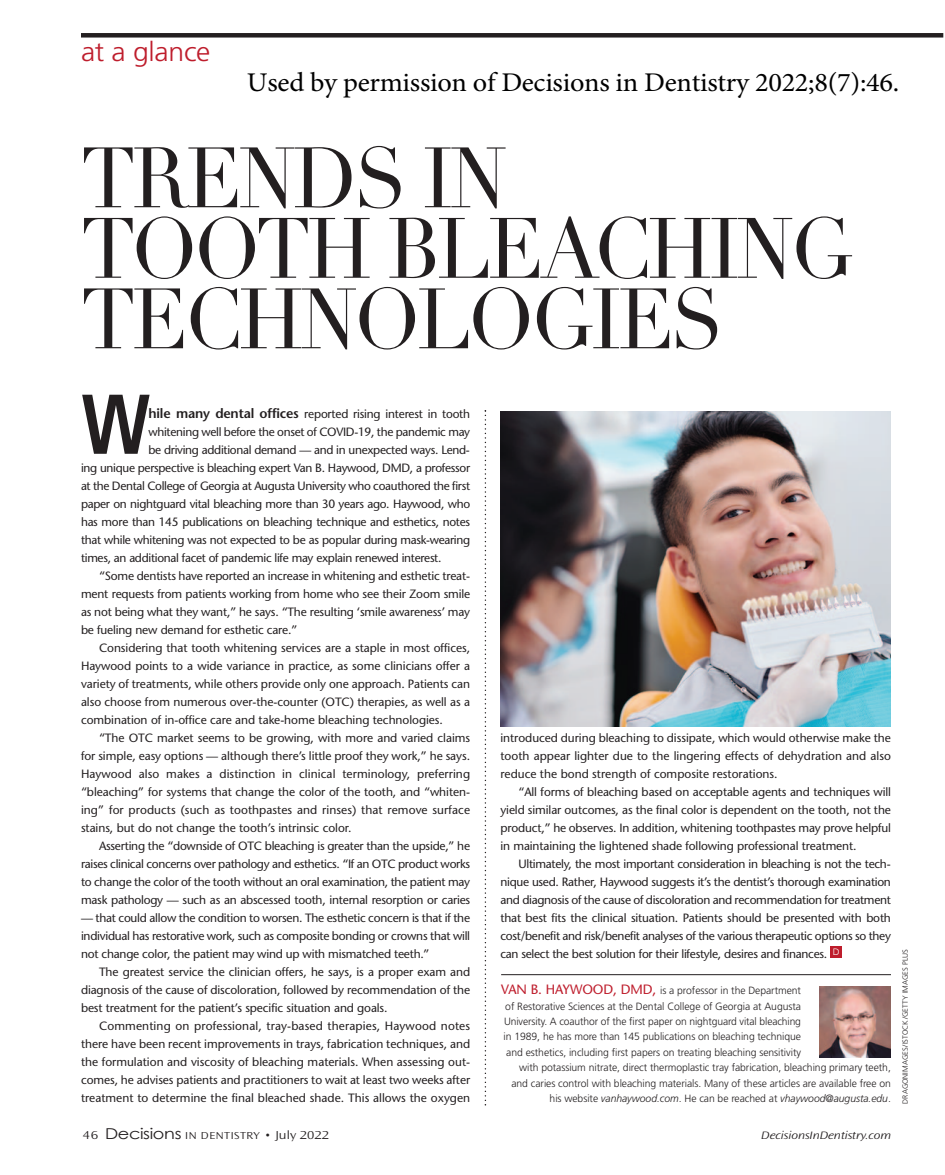
<style>
.page{position:relative;width:945px;height:1175px;background:#fff}
.page>*{position:absolute;margin:0;border:0;box-sizing:border-box;transform-origin:0 0}
.t1{font:700 condensed 84.6px "Frutiger";color:#231f20}
.t2{font:84px/70.5px "Didot LT Std";letter-spacing:-.045em;color:#231f20;scale:.95 1}
.t3{font:27px "Minion Pro";letter-spacing:-.01em;color:#000;scale:1.05 1}
.t4{font:300 27px "Frutiger";letter-spacing:-.01em;color:#be1d2c;scale:1.05 1}
.t5{font:500 12px/18px "Stone Sans Std";letter-spacing:-.025em;color:#231f20;text-align:justify}
.t6{font:300 expanded 12px "Ocean Sans Std";color:#231f20}
.t7{font:italic 300 expanded 11.25px "Ocean Sans Std";color:#231f20}
.t8{font:300 10.5px "Frutiger";letter-spacing:-.005em;color:#231f20}
.t9{font:italic 300 10.5px "Frutiger";letter-spacing:-.005em;color:#231f20}
.t10{font:9px "Century Gothic";color:#fff}
.t11{font:300 7.5px "Frutiger";color:#231f20}
.s1{font-weight:600;font-size:13.5px}
.s2{font-family:"Stone Sans Std";font-weight:500;font-size:13.5px;color:#be1d2c}
.s3{font-style:normal}
.s4{font-family:"Century Gothic";font-weight:400;font-stretch:normal;font-size:15px}
.s5{font-size:10.5px}
</style>
<div class="page">
<div style="left:830px;top:946px;width:12px;height:12px;background:#be1d2c"></div>
<hr style="left:501px;top:974px;width:390px;height:1px;background:#231f20">
<img style="left:819px;top:986px;width:71px;height:71px">
<svg style="left:485px;top:410px;width:1px;height:695px"></svg>
<img style="left:500px;top:412px;width:391px;height:314px">
<div style="left:81px;top:33px;width:862px;height:5px;background:#231f20"></div>
<p class="t4" style="left:81px;top:40px;width:125px">at a glance</p>
<h3 class="t3" style="left:247px;top:64px;width:623px">Used by permission of Decisions in Dentistry 2022;8(7):46.</h3>
<p class="t2" style="left:81px;top:143px;width:815px">TRENDS IN<br>TOOTH BLEACHING<br>TECHNOLOGIES</p>
<p class="t1" style="left:81px;top:390px;width:71px">W</p>
<p class="t5" style="left:149px;top:406px;width:323px"><span class="s1">hile many dental offices</span> reported rising interest in tooth</p>
<p class="t5" style="left:149px;top:424px;width:323px">whitening well before the onset of COVID-19, the pandemic may</p>
<p class="t5" style="left:149px;top:442px;width:323px">be driving additional demand — and in unexpected ways. Lend-</p>
<p class="t5" style="left:81px;top:460px;width:391px">ing unique perspective is bleaching expert Van B. Haywood, DMD, a professor</p>
<p class="t5" style="left:81px;top:478px;width:391px">at the Dental College of Georgia at Augusta University who coauthored the first</p>
<p class="t5" style="left:81px;top:496px;width:391px">paper on nightguard vital bleaching more than 30 years ago. Haywood, who</p>
<p class="t5" style="left:81px;top:514px;width:391px">has more than 145 publications on bleaching technique and esthetics, notes</p>
<p class="t5" style="left:81px;top:532px;width:391px">that while whitening was not expected to be as popular during mask-wearing</p>
<p class="t5" style="left:81px;top:550px;width:362px">times, an additional facet of pandemic life may explain renewed interest.</p>
<p class="t5" style="left:81px;top:568px;width:391px;text-indent:18px">“Some dentists have reported an increase in whitening and esthetic treat&shy;ment requests from patients working from home who see their Zoom smile as not being what they want,” he says. “The resulting ‘smile awareness’ may be fueling new demand for esthetic care.”</p>
<p class="t5" style="left:81px;top:640px;width:391px;text-indent:18px">Considering that tooth whitening services are a staple in most offices, Haywood points to a wide variance in practice, as some clinicians offer a variety of treatments, while others provide only one approach. Patients can also choose from numerous over-the-counter (OTC) therapies, as well as a combination of in-office care and take-home bleaching technologies.</p>
<p class="t5" style="left:81px;top:730px;width:391px;text-indent:18px">“The OTC market seems to be growing, with more and varied claims for simple, easy options — although there’s little proof they work,” he says.<br>Haywood also makes a distinction in clinical terminology, preferring “bleaching” for systems that change the color of the tooth, and “whiten&shy;ing” for products (such as toothpastes and rinses) that remove surface stains, but do not change the tooth’s intrinsic color.</p>
<p class="t5" style="left:81px;top:838px;width:391px;text-indent:18px">Asserting the “downside of OTC bleaching is greater than the upside,” he raises clinical concerns over pathology and esthetics. “If an OTC product works to change the color of the tooth without an oral examination, the patient may mask pathology — such as an abscessed tooth, internal resorption or caries</p>
<p class="t5" style="left:81px;top:910px;width:391px">— that could allow the condition to worsen. The esthetic concern is that if the individual has restorative work, such as composite bonding or crowns that will not change color, the patient may wind up with mismatched teeth.”</p>
<p class="t5" style="left:81px;top:964px;width:391px;text-indent:18px">The greatest service the clinician offers, he says, is a proper exam and diagnosis of the cause of discoloration, followed by recommendation of the best treatment for the patient’s specific situation and goals.</p>
<p class="t5" style="left:81px;top:1018px;width:391px;text-indent:18px">Commenting on professional, tray-based therapies, Haywood notes there have been recent improvements in trays, fabrication techniques, and the formulation and viscosity of bleaching materials. When assessing out&shy;comes, he advises patients and practitioners to wait at least two weeks after treatment to determine the final bleached shade. This allows the oxygen</p>
<p class="t5" style="left:500px;top:730px;width:392px">introduced during bleaching to dissipate, which would otherwise make the tooth appear lighter due to the lingering effects of dehydration and also reduce the bond strength of composite restorations.</p>
<p class="t5" style="left:500px;top:784px;width:392px;text-indent:18px">“All forms of bleaching based on acceptable agents and techniques will yield similar outcomes, as the final color is dependent on the tooth, not the product,” he observes. In addition, whitening toothpastes may prove helpful in maintaining the lightened shade following professional treatment.</p>
<p class="t5" style="left:500px;top:856px;width:392px;text-indent:18px">Ultimately, the most important consideration in bleaching is not the tech&shy;nique used. Rather, Haywood suggests it’s the dentist’s thorough examination and diagnosis of the cause of discoloration and recommendation for treatment that best fits the clinical situation. Patients should be presented with both cost/benefit and risk/benefit analyses of the various therapeutic options so they can select the best solution for their lifestyle, desires and finances.</p>
<p class="t10" style="left:833px;top:946px;width:8px">D</p>
<p class="t8" style="left:501px;top:986px;width:301px"><span class="s2">VAN B. HAYWOOD, DMD,</span> is a professor in the Department</p>
<p class="t8" style="left:505px;top:1001px;width:297px">of Restorative Sciences at the Dental College of Georgia at Augusta</p>
<p class="t8" style="left:504px;top:1017px;width:298px">University. A coauthor of the first paper on nightguard vital bleaching</p>
<p class="t8" style="left:504px;top:1032px;width:299px">in 1989, he has more than 145 publications on bleaching technique</p>
<p class="t8" style="left:506px;top:1048px;width:296px">and esthetics, including first papers on treating bleaching sensitivity</p>
<p class="t8" style="left:519px;top:1063px;width:373px">with potassium nitrate, direct thermoplastic tray fabrication, bleaching primary teeth,</p>
<p class="t8" style="left:511px;top:1079px;width:381px">and caries control with bleaching materials. Many of these articles are available free on</p>
<p class="t9" style="left:550px;top:1094px;width:343px"><span class="s3">his website</span> vanhaywood.com<span class="s3">. He can be reached at</span> vhaywood@augusta.edu<span class="s3">.</span></p>
<p class="t6" style="left:83px;top:1128px;width:248px">46 <span class="s4">Decisions</span> <span class="s5">IN DENTISTRY</span> • July 2022</p>
<p class="t7" style="left:761px;top:1128px;width:131px">DecisionsInDentistry.com</p>
<p class="t11" style="left:902px;top:1103px;width:156px;rotate:-90deg">DRAGONIMAGES/ISTOCK/GETTY IMAGES PLUS</p>
</div>
